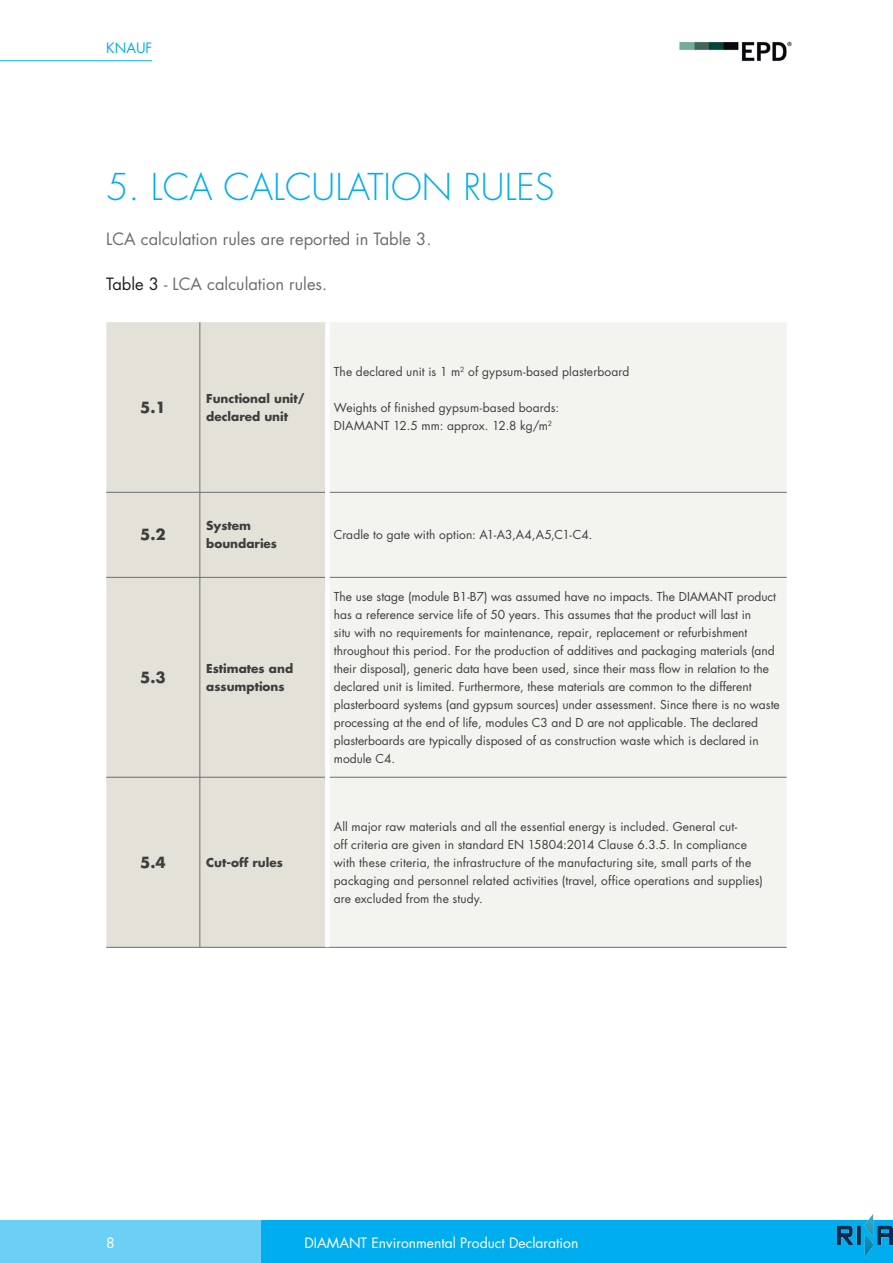
<style>
.page{position:relative;width:893px;height:1263px;background:#fff}
.page>*{position:absolute;margin:0;border:0;box-sizing:border-box;transform-origin:0 0}
.t1{font:300 36px "Futura Std";color:#00aeef}
.t2{font:16.5px "Futura Std";color:#6c6d70}
.t3{font:700 15px "Futura Std";color:#3e3e3f}
.t4{font:13.95px "Futura Std";color:#fff}
.t5{font:13.95px "Futura Std";color:#00aeef}
.t6{font:12px/18px "Futura Std";color:#3e3e3f}
.t7{font:700 12px/18px "Futura Std";color:#3e3e3f}
.s1{color:#231f20}
</style>
<div class="page">
<div style="left:0;top:1220px;width:893px;height:43px;background:#6bcff6"></div>
<div style="left:262px;top:1220px;width:631px;height:43px;background:#00aeef"></div>
<hr style="left:0;top:60px;width:152px;height:1px;background:#00aeef">
<img style="left:679px;top:41px;width:113px;height:21px">
<div style="left:106px;top:322px;width:219px;height:625px;background:#e3e1d8"></div>
<div style="left:330px;top:322px;width:457px;height:625px;background:#f3f3ef"></div>
<hr style="left:106px;top:492px;width:94px;height:1px;background:#6c6d70">
<hr style="left:200px;top:492px;width:125px;height:1px;background:#6c6d70">
<hr style="left:330px;top:492px;width:457px;height:1px;background:#6c6d70">
<hr style="left:106px;top:577px;width:94px;height:1px;background:#6c6d70">
<hr style="left:200px;top:577px;width:125px;height:1px;background:#6c6d70">
<hr style="left:330px;top:577px;width:457px;height:1px;background:#6c6d70">
<hr style="left:106px;top:777px;width:94px;height:1px;background:#6c6d70">
<hr style="left:200px;top:777px;width:125px;height:1px;background:#6c6d70">
<hr style="left:330px;top:777px;width:457px;height:1px;background:#6c6d70">
<hr style="left:106px;top:947px;width:94px;height:1px;background:#6c6d70">
<hr style="left:200px;top:947px;width:127px;height:1px;background:#6c6d70">
<hr style="left:327px;top:947px;width:460px;height:1px;background:#6c6d70">
<hr style="left:200px;top:322px;width:1px;height:170px;background:#6c6d70">
<hr style="left:200px;top:492px;width:1px;height:85px;background:#6c6d70">
<hr style="left:200px;top:578px;width:1px;height:199px;background:#6c6d70">
<hr style="left:200px;top:777px;width:1px;height:170px;background:#6c6d70">
<img style="left:838px;top:1214px;width:55px;height:43px">
<p class="t5" style="left:106px;top:39px;width:47px">KNAUF</p>
<h1 class="t1" style="left:106px;top:165px;width:449px">5. LCA CALCULATION RULES</h1>
<h2 class="t2" style="left:106px;top:229px;width:327px">LCA calculation rules are reported in Table 3.</h2>
<h2 class="t2" style="left:106px;top:274px;width:222px"><span class="s1">Table 3</span> - LCA calculation rules.</h2>
<p class="t3" style="left:140px;top:397px;width:27px">5.1</p>
<p class="t7" style="left:206px;top:389px;width:100px">Functional unit/ declared unit</p>
<p class="t6" style="left:334px;top:362px;width:297px">The declared unit is 1 m<sup>2</sup> of gypsum-based plasterboard</p>
<p class="t6" style="left:334px;top:398px;width:227px">Weights of finished gypsum-based boards:<br>DIAMANT 12.5 mm: approx. 12.8 kg/m<sup>2</sup></p>
<p class="t3" style="left:140px;top:525px;width:27px">5.2</p>
<p class="t7" style="left:206px;top:517px;width:72px">System boundaries</p>
<p class="t6" style="left:334px;top:526px;width:260px">Cradle to gate with option: A1-A3,A4,A5,C1-C4.</p>
<p class="t3" style="left:140px;top:667px;width:27px">5.3</p>
<p class="t7" style="left:206px;top:659px;width:88px">Estimates and assumptions</p>
<p class="t3" style="left:140px;top:852px;width:27px">5.4</p>
<p class="t7" style="left:206px;top:853px;width:78px">Cut-off rules</p>
<p class="t6" style="left:334px;top:587px;width:447px">The use stage (module B1-B7) was assumed have no impacts. The DIAMANT product has a reference service life of 50 years. This assumes that the product will last in<br>situ with no requirements for maintenance, repair, replacement or refurbishment throughout this period. For the production of additives and packaging materials (and their disposal), generic data have been used, since their mass flow in relation to the declared unit is limited. Furthermore, these materials are common to the different plasterboard systems (and gypsum sources) under assessment. Since there is no waste processing at the end of life, modules C3 and D are not applicable. The declared plasterboards are typically disposed of as construction waste which is declared in module C4.</p>
<p class="t6" style="left:334px;top:817px;width:431px">All major raw materials and all the essential energy is included. General cut-<br>off criteria are given in standard EN 15804:2014 Clause 6.3.5. In compliance with these criteria, the infrastructure of the manufacturing site, small parts of the packaging and personnel related activities (travel, office operations and supplies) are excluded from the study.</p>
<p class="t4" style="left:106px;top:1234px;width:10px">8</p>
<p class="t4" style="left:304px;top:1234px;width:275px">DIAMANT Environmental Product Declaration</p>
</div>
